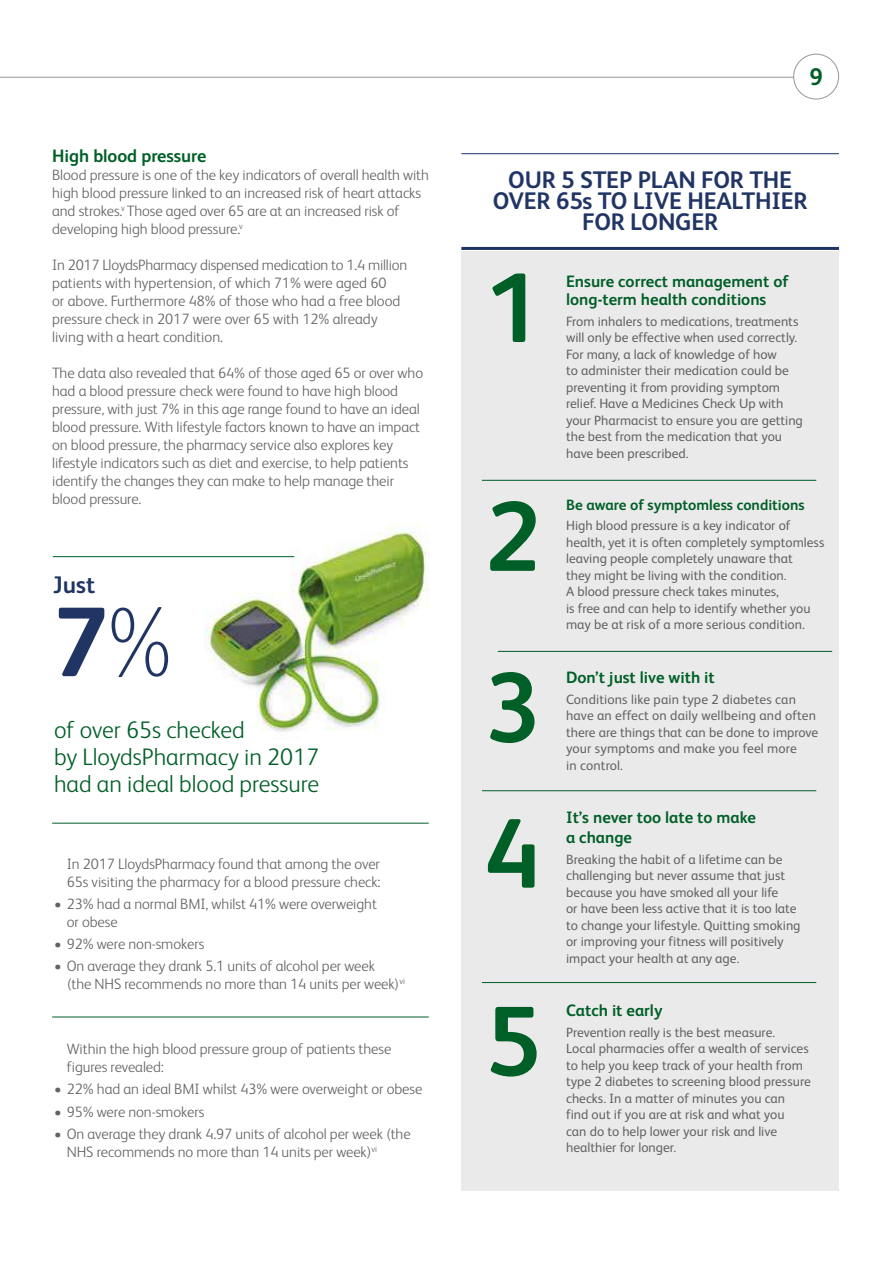
<style>
.page{position:relative;width:893px;height:1263px;background:#fff}
.page>*{position:absolute;margin:0;border:0;box-sizing:border-box;transform-origin:0 0}
.t1{font:700 99px/171px "Lloyds Sans";color:#005f27}
.t2{font:700 99px "Lloyds Sans";color:#213564}
.t3{font:300 24px/27px "Lloyds Sans";color:#005f27}
.t4{font:700 24px/21px "Lloyds Sans";letter-spacing:-.01em;color:#213564;text-align:center}
.t5{font:700 24px "Lloyds Sans";color:#005f27}
.t6{font:700 18px "Lloyds Sans";letter-spacing:-.005em;color:#005f27}
.t7{font:700 16.5px/18px "Lloyds Sans";color:#005f27}
.t8{font:300 15px/18px "Lloyds Sans";letter-spacing:-.005em;color:#646363}
.t9{font:700 15px "Lloyds Sans";color:#005f27}
.t10{font:13.5px/16.5px "Lloyds Sans";color:#646363}
.s1{font-weight:100}
</style>
<div class="page">
<hr style="left:0;top:77px;width:810px;height:1px;background:#989797">
<div style="left:794px;top:54px;width:45px;height:45px;background:#fff;border-radius:50%"></div>
<div style="left:793px;top:54px;width:46px;height:45px;border:1px solid #989797;border-radius:50%"></div>
<img style="left:170px;top:524px;width:259px;height:208px">
<hr style="left:53px;top:556px;width:241px;height:1px;background:#005f27">
<hr style="left:52px;top:823px;width:377px;height:1px;background:#005f27">
<div style="left:461px;top:251px;width:378px;height:940px;background:#eaeaea"></div>
<hr style="left:461px;top:153px;width:378px;height:1px;background:#213564">
<hr style="left:461px;top:247px;width:378px;height:3px;background:#213564">
<hr style="left:482px;top:480px;width:334px;height:1px;background:#005f27">
<hr style="left:498px;top:651px;width:334px;height:1px;background:#005f27">
<hr style="left:482px;top:790px;width:334px;height:1px;background:#005f27">
<hr style="left:482px;top:982px;width:334px;height:1px;background:#005f27">
<hr style="left:52px;top:1017px;width:377px;height:1px;background:#005f27">
<p class="t6" style="left:52px;top:143px;width:156px">High blood pressure</p>
<p class="t8" style="left:52px;top:165px;width:378px">Blood pressure is one of the key indicators of overall health with high blood pressure linked to an increased risk of heart attacks and strokes.<sup>v</sup> Those aged over 65 are at an increased risk of developing high blood pressure.<sup>v</sup></p>
<p class="t8" style="left:52px;top:255px;width:357px">In 2017 LloydsPharmacy dispensed medication to 1.4 million patients with hypertension, of which 71% were aged 60<br>or above. Furthermore 48% of those who had a free blood pressure check in 2017 were over 65 with 12% already living with a heart condition.</p>
<p class="t8" style="left:52px;top:363px;width:372px">The data also revealed that 64% of those aged 65 or over who had a blood pressure check were found to have high blood pressure, with just 7% in this age range found to have an ideal blood pressure. With lifestyle factors known to have an impact on blood pressure, the pharmacy service also explores key lifestyle indicators such as diet and exercise, to help patients identify the changes they can make to help manage their blood pressure.</p>
<h2 class="t4" style="left:53px;top:573px;width:44px">Just</h2>
<h1 class="t2" style="left:53px;top:572px;width:120px">7<span class="s1">%</span></h1>
<h2 class="t3" style="left:54px;top:715px;width:267px">of over 65s checked<br>by LloydsPharmacy in 2017 had an ideal blood pressure</h2>
<p class="t8" style="left:67px;top:853px;width:315px">In 2017 LloydsPharmacy found that among the over<br>65s visiting the pharmacy for a blood pressure check:</p>
<p class="t8" style="left:67px;top:894px;width:312px;text-indent:-13px">• 23% had a normal BMI, whilst 41% were overweight or obese</p>
<p class="t8" style="left:54px;top:934px;width:152px">• 92% were non-smokers</p>
<p class="t8" style="left:67px;top:956px;width:340px;text-indent:-13px">• On average they drank 5.1 units of alcohol per week<br>(the NHS recommends no more than 14 units per week)<sup>vi</sup></p>
<p class="t8" style="left:67px;top:1039px;width:326px">Within the high blood pressure group of patients these figures revealed:</p>
<p class="t8" style="left:54px;top:1079px;width:370px">• 22% had an ideal BMI whilst 43% were overweight or obese</p>
<p class="t8" style="left:54px;top:1101px;width:152px">• 95% were non-smokers</p>
<p class="t8" style="left:67px;top:1124px;width:345px;text-indent:-13px">• On average they drank 4.97 units of alcohol per week (the<br>NHS recommends no more than 14 units per week)<sup>vi</sup></p>
<h2 class="t5" style="left:810px;top:60px;width:15px">9</h2>
<h2 class="t4" style="left:493px;top:168px;width:316px">OUR 5 STEP PLAN FOR THE<br>OVER 65s TO LIVE HEALTHIER<br>FOR LONGER</h2>
<h1 class="t1" style="left:485px;top:218px;width:57px">1</h1>
<h1 class="t1" style="left:485px;top:446px;width:57px">2<br>3</h1>
<h1 class="t1" style="left:485px;top:755px;width:57px;line-height:187.6px">4<br>5</h1>
<p class="t7" style="left:566px;top:271px;width:224px">Ensure correct management of long-term health conditions</p>
<p class="t10" style="left:566px;top:312px;width:238px">From inhalers to medications, treatments will only be effective when used correctly.<br>For many, a lack of knowledge of how<br>to administer their medication could be preventing it from providing symptom relief. Have a Medicines Check Up with your Pharmacist to ensure you are getting the best from the medication that you have been prescribed.</p>
<p class="t9" style="left:566px;top:494px;width:240px">Be aware of symptomless conditions</p>
<p class="t10" style="left:566px;top:517px;width:260px">High blood pressure is a key indicator of health, yet it is often completely symptomless leaving people completely unaware that<br>they might be living with the condition.<br>A blood pressure check takes minutes,<br>is free and can help to identify whether you may be at risk of a more serious condition.</p>
<p class="t7" style="left:566px;top:667px;width:150px">Don’t just live with it</p>
<p class="t10" style="left:566px;top:690px;width:254px">Conditions like pain type 2 diabetes can have an effect on daily wellbeing and often there are things that can be done to improve your symptoms and make you feel more<br>in control.</p>
<p class="t7" style="left:566px;top:807px;width:191px;line-height:19.5px">It’s never too late to make a change</p>
<p class="t10" style="left:566px;top:850px;width:236px">Breaking the habit of a lifetime can be challenging but never assume that just because you have smoked all your life<br>or have been less active that it is too late to change your lifestyle. Quitting smoking or improving your fitness will positively impact your health at any age.</p>
<p class="t7" style="left:566px;top:1000px;width:98px">Catch it early</p>
<p class="t10" style="left:566px;top:1023px;width:246px">Prevention really is the best measure.<br>Local pharmacies offer a wealth of services to help you keep track of your health from type 2 diabetes to screening blood pressure checks. In a matter of minutes you can find out if you are at risk and what you<br>can do to help lower your risk and live healthier for longer.</p>
</div>
